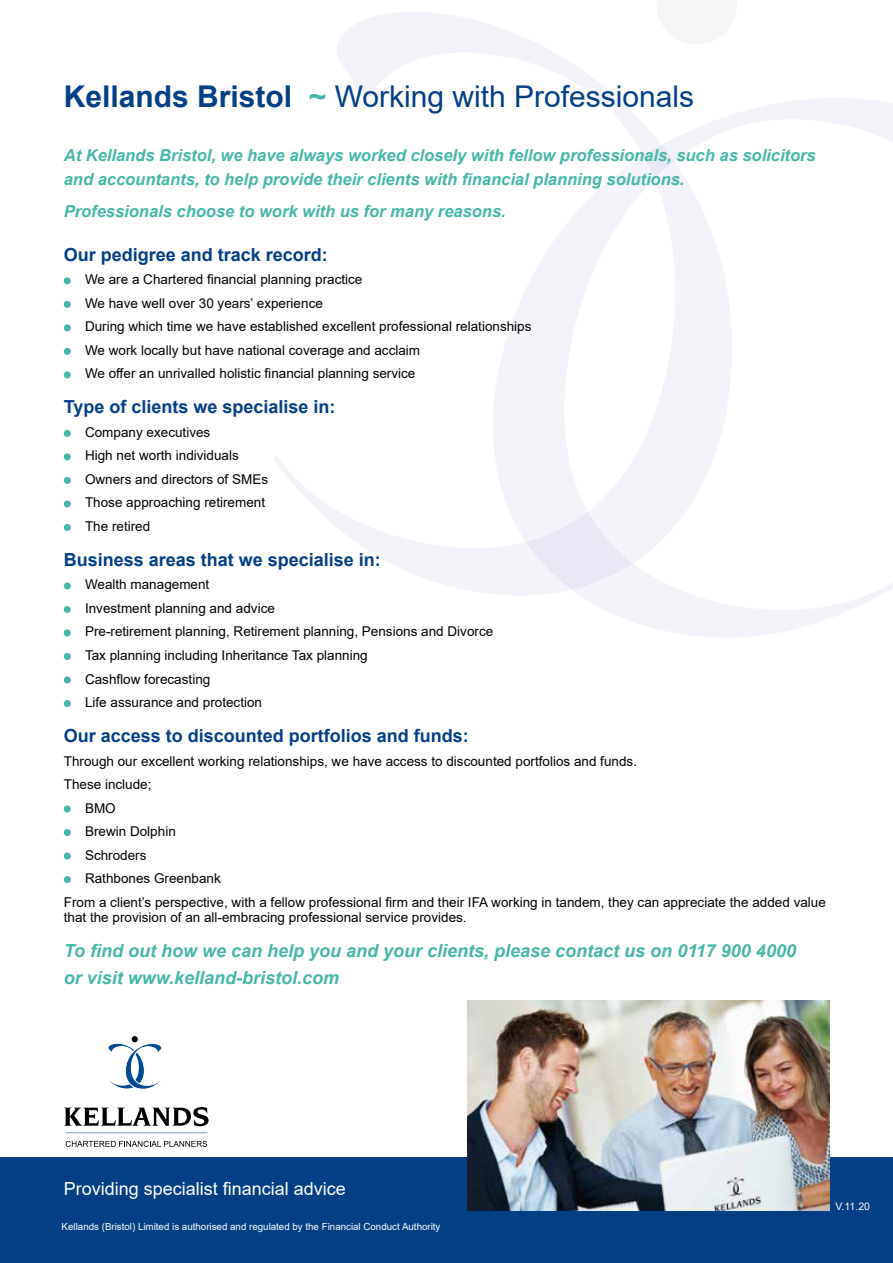
<style>
.page{position:relative;width:893px;height:1263px;background:#fff}
.page>*{position:absolute;margin:0;border:0;box-sizing:border-box;transform-origin:0 0}
.t1{font:30px "Arial";color:#033f85}
.t2{font:700 18px "Arial";color:#033f85}
.t3{font:italic 700 18px/27px "Arial";color:#46b7a7}
.t4{font:18px "Arial";color:#fff}
.t5{font:italic 700 16.5px/24px "Arial";color:#46b7a7}
.t6{font:13.5px/23.5px "Arial";color:#000}
.t7{font:10.5px "Arial";color:#fff}
.t8{font:9.75px "Arial";color:#fff}
.s1{font-weight:700}
.s2{font-weight:700;color:#46b7a7}
</style>
<div class="page">
<div style="left:0;top:1158px;width:893px;height:105px;background:#033f85"></div>
<svg style="left:274px;top:12px;width:222px;height:572px"></svg>
<svg style="left:444px;top:27px;width:449px;height:610px"></svg>
<svg style="left:499px;top:137px;width:191px;height:470px;fill:#f3f3f9"></svg>
<svg style="left:542px;top:179px;width:9px;height:325px"></svg>
<svg style="left:551px;top:126px;width:181px;height:445px"></svg>
<svg style="left:638px;top:27px;width:118px;height:37px"></svg>
<img style="left:468px;top:1000px;width:361px;height:211px">
<div style="left:64px;top:277px;width:7px;height:7px;background:#46b7a7;border-radius:50%"></div>
<div style="left:64px;top:301px;width:7px;height:7px;background:#46b7a7;border-radius:50%"></div>
<div style="left:64px;top:324px;width:7px;height:7px;background:#46b7a7;border-radius:50%"></div>
<div style="left:64px;top:348px;width:7px;height:7px;background:#46b7a7;border-radius:50%"></div>
<div style="left:64px;top:371px;width:7px;height:7px;background:#46b7a7;border-radius:50%"></div>
<div style="left:64px;top:430px;width:7px;height:7px;background:#46b7a7;border-radius:50%"></div>
<div style="left:64px;top:453px;width:7px;height:7px;background:#46b7a7;border-radius:50%"></div>
<div style="left:64px;top:477px;width:7px;height:7px;background:#46b7a7;border-radius:50%"></div>
<div style="left:64px;top:500px;width:7px;height:7px;background:#46b7a7;border-radius:50%"></div>
<div style="left:64px;top:524px;width:7px;height:7px;background:#46b7a7;border-radius:50%"></div>
<div style="left:64px;top:582px;width:7px;height:7px;background:#46b7a7;border-radius:50%"></div>
<div style="left:64px;top:606px;width:7px;height:7px;background:#46b7a7;border-radius:50%"></div>
<div style="left:64px;top:629px;width:7px;height:7px;background:#46b7a7;border-radius:50%"></div>
<div style="left:64px;top:653px;width:7px;height:7px;background:#46b7a7;border-radius:50%"></div>
<div style="left:64px;top:676px;width:7px;height:7px;background:#46b7a7;border-radius:50%"></div>
<div style="left:64px;top:700px;width:7px;height:7px;background:#46b7a7;border-radius:50%"></div>
<div style="left:64px;top:805px;width:7px;height:7px;background:#46b7a7;border-radius:50%"></div>
<div style="left:64px;top:829px;width:7px;height:7px;background:#46b7a7;border-radius:50%"></div>
<div style="left:64px;top:852px;width:7px;height:7px;background:#46b7a7;border-radius:50%"></div>
<div style="left:64px;top:876px;width:7px;height:7px;background:#46b7a7;border-radius:50%"></div>
<svg style="left:108px;top:1043px;width:54px;height:47px"></svg>
<svg style="left:64px;top:1107px;width:145px;height:19px"></svg>
<div style="left:131px;top:1035px;width:7px;height:8px;background:#000;border-radius:50%"></div>
<div style="left:131px;top:1035px;width:8px;height:8px;border:1px solid #fff;border-radius:50%"></div>
<hr style="left:66px;top:1132px;width:141px;height:1px;background:#80a4c9">
<svg style="left:66px;top:1141px;width:141px;height:6px"></svg>
<h1 class="t1" style="left:64px;top:76px;width:632px"><span class="s1">Kellands Bristol</span> <span class="s2">~</span> Working with Professionals</h1>
<p class="t5" style="left:64px;top:144px;width:753px">At Kellands Bristol, we have always worked closely with fellow professionals, such as solicitors and accountants, to help provide their clients with financial planning solutions.</p>
<p class="t5" style="left:64px;top:200px;width:443px">Professionals choose to work with us for many reasons.</p>
<h2 class="t2" style="left:64px;top:242px;width:266px">Our pedigree and track record:</h2>
<p class="t6" style="left:85px;top:268px;width:448px">We are a Chartered financial planning practice<br>We have well over 30 years’ experience<br>During which time we have established excellent professional relationships We work locally but have national coverage and acclaim<br>We offer an unrivalled holistic financial planning service</p>
<h2 class="t2" style="left:64px;top:394px;width:273px">Type of clients we specialise in:</h2>
<p class="t6" style="left:85px;top:420px;width:185px">Company executives<br>High net worth individuals<br>Owners and directors of SMEs<br>Those approaching retirement<br>The retired</p>
<h2 class="t2" style="left:64px;top:547px;width:319px">Business areas that we specialise in:</h2>
<p class="t6" style="left:85px;top:573px;width:410px">Wealth management<br>Investment planning and advice<br>Pre-retirement planning, Retirement planning, Pensions and Divorce Tax planning including Inheritance Tax planning<br>Cashflow forecasting<br>Life assurance and protection</p>
<h2 class="t2" style="left:64px;top:723px;width:407px">Our access to discounted portfolios and funds:</h2>
<p class="t6" style="left:64px;top:749px;width:575px">Through our excellent working relationships, we have access to discounted portfolios and funds.</p>
<p class="t6" style="left:64px;top:772px;width:89px">These include;</p>
<p class="t6" style="left:85px;top:796px;width:32px">BMO</p>
<p class="t6" style="left:85px;top:819px;width:92px">Brewin Dolphin</p>
<p class="t6" style="left:85px;top:843px;width:63px">Schroders</p>
<p class="t6" style="left:85px;top:866px;width:137px">Rathbones Greenbank</p>
<p class="t6" style="left:64px;top:890px;width:764px">From a client’s perspective, with a fellow professional firm and their IFA working in tandem, they can appreciate the added value</p>
<p class="t6" style="left:64px;top:905px;width:404px">that the provision of an all-embracing professional service provides.</p>
<h2 class="t3" style="left:64px;top:938px;width:734px">To find out how we can help you and your clients, please contact us on 0117 900 4000 or visit www.kelland-bristol.com</h2>
<h2 class="t4" style="left:64px;top:1176px;width:284px">Providing specialist financial advice</h2>
<p class="t8" style="left:62px;top:1220px;width:380px">Kellands (Bristol) Limited is authorised and regulated by the Financial Conduct Authority</p>
<p class="t7" style="left:836px;top:1199px;width:36px">V.11.20</p>
</div>
